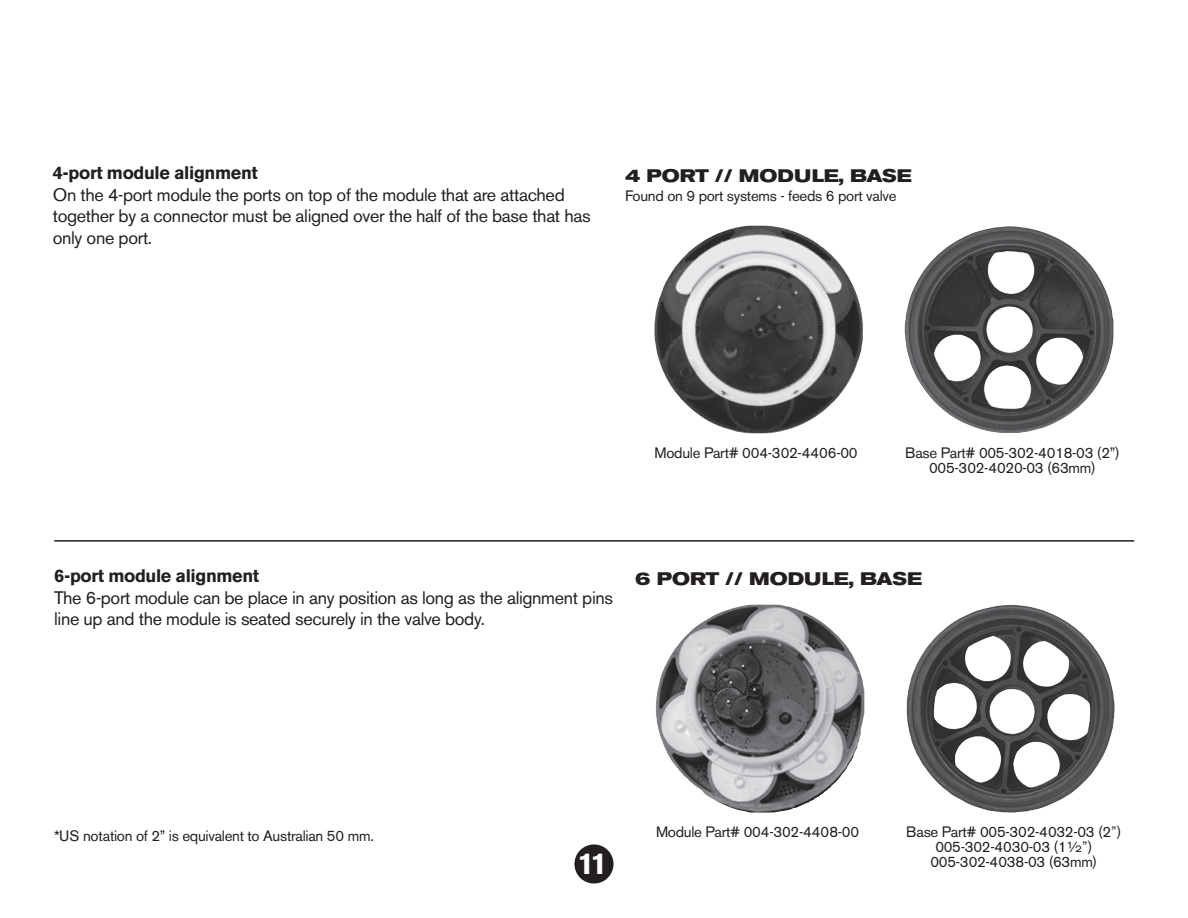
<style>
.page{position:relative;width:1188px;height:918px;background:#fff}
.page>*{position:absolute;margin:0;border:0;box-sizing:border-box;transform-origin:0 0}
.t1{font:700 30px "Akzidenz Grotesk BE";color:#fff}
.t2{font:18px/21.6px "Akzidenz Grotesk BE";letter-spacing:-.02em;color:#231f20}
.t3{font:700 18px "Akzidenz Grotesk BE";letter-spacing:-.02em;color:#231f20}
.t4{font:700 expanded 18px "Akzidenz Grotesk BE";color:#231f20}
.t5{font:15px/15px "Akzidenz Grotesk BE";letter-spacing:-.02em;color:#231f20;text-align:center}
.s1{font-weight:300;font-stretch:expanded}
.s2{font-stretch:expanded}
</style>
<div class="page">
<div style="left:574px;top:844px;width:40px;height:40px;background:#231f20;border-radius:50%"></div>
<img style="left:905px;top:226px;width:208px;height:207px">
<img style="left:654px;top:226px;width:209px;height:207px">
<hr style="left:54px;top:540px;width:1080px;height:2px;background:#231f20">
<img style="left:906px;top:605px;width:209px;height:208px">
<img style="left:656px;top:605px;width:208px;height:208px">
<p class="t3" style="left:53px;top:162px;width:207px">4-port module alignment</p>
<p class="t2" style="left:53px;top:184px;width:539px">On the 4-port module the ports on top of the module that are attached together by a connector must be aligned over the half of the base that has only one port.</p>
<p class="t4" style="left:625px;top:165px;width:288px">4 PORT // MODULE, BASE</p>
<p class="t5" style="left:625px;top:188px;width:273px">Found on 9 port systems - feeds 6 port valve</p>
<p class="t5" style="left:655px;top:446px;width:205px">Module Part# 004-302-4406-00</p>
<p class="t5" style="left:905px;top:446px;width:216px">Base Part# 005-302-4018-03 (2”)<br>005-302-4020-03 (63mm)</p>
<p class="t3" style="left:54px;top:565px;width:207px">6-port module alignment</p>
<p class="t2" style="left:54px;top:587px;width:560px">The 6-port module can be place in any position as long as the alignment pins line up and the module is seated securely in the valve body.</p>
<p class="t4" style="left:635px;top:568px;width:288px">6 PORT // MODULE, BASE</p>
<p class="t5" style="left:54px;top:828px;width:321px">*US notation of 2” is equivalent to Australian 50 mm.</p>
<h1 class="t1" style="left:577px;top:846px;width:32px">11</h1>
<p class="t5" style="left:656px;top:825px;width:205px">Module Part# 004-302-4408-00</p>
<p class="t5" style="left:906px;top:825px;width:217px">Base Part# 005-302-4032-03 (2<span class="s1">”</span>)<br>005-302-4030-03 (1<span class="s2">½</span><span class="s1">”</span>)<br>005-302-4038-03 (63mm)</p>
</div>
